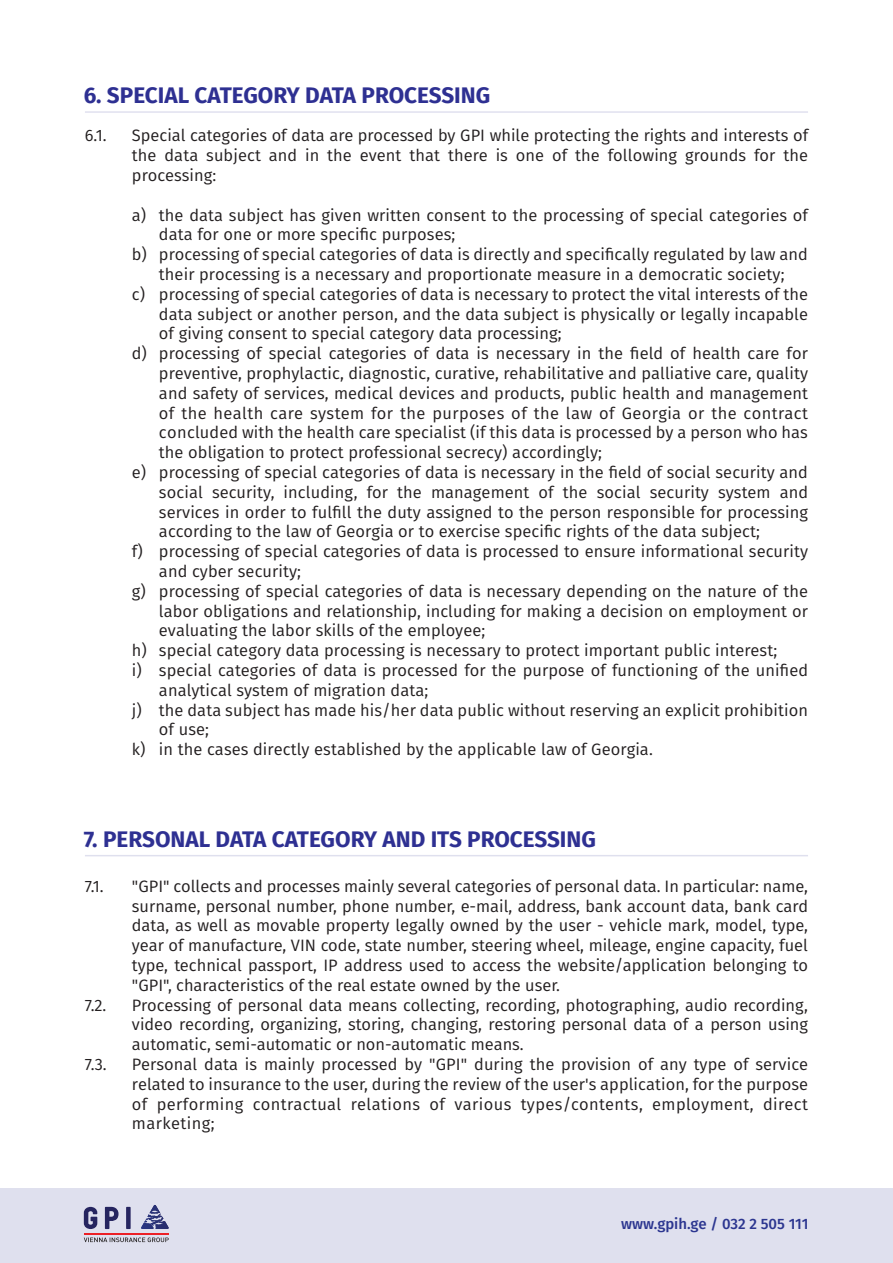
<style>
.page{position:relative;width:893px;height:1263px;background:#fff}
.page>*{position:absolute;margin:0;border:0;box-sizing:border-box;transform-origin:0 0}
.t1{font:700 22.5px "Fira GO";color:#2e3092}
.t2{font:16.5px/19.8px "Fira GO";letter-spacing:.005em;color:#231f20;text-align:justify}
.t3{font:16.5px "Fira GO";letter-spacing:.025em;color:#231f20}
.t4{font:500 15px "Fira GO";color:#2c3690}
</style>
<div class="page">
<hr style="left:85px;top:111px;width:723px;height:2px;background:#2e3092">
<div style="left:0;top:1188px;width:893px;height:75px;background:#dfe0ee"></div>
<svg style="left:84px;top:1207px;width:13px;height:22px"></svg>
<svg style="left:126px;top:1207px;width:5px;height:22px"></svg>
<svg style="left:105px;top:1207px;width:14px;height:22px"></svg>
<hr style="left:84px;top:1233px;width:85px;height:1px;background:#ec2026">
<svg style="left:84px;top:1237px;width:85px;height:5px"></svg>
<svg style="left:141px;top:1205px;width:19px;height:24px"></svg>
<hr style="left:85px;top:855px;width:723px;height:1px;background:#2e3092">
<h1 class="t1" style="left:84px;top:82px;width:408px">6. SPECIAL CATEGORY DATA PROCESSING</h1>
<p class="t2" style="left:85px;top:126px;width:23px">6.1.</p>
<p class="t2" style="left:132px;top:126px;width:678px">Special categories of data are processed by GPI while protecting the rights and interests of the data subject and in the event that there is one of the following grounds for the processing:</p>
<p class="t2" style="left:132px;top:205px;width:678px">a) the data subject has given written consent to the processing of special categories of</p>
<p class="t2" style="left:159px;top:225px;width:298px">data for one or more specific purposes;</p>
<p class="t2" style="left:132px;top:245px;width:677px">b) processing of special categories of data is directly and specifically regulated by law and</p>
<p class="t2" style="left:159px;top:264px;width:627px">their processing is a necessary and proportionate measure in a democratic society;</p>
<p class="t2" style="left:132px;top:284px;width:678px">c) processing of special categories of data is necessary to protect the vital interests of the</p>
<p class="t2" style="left:159px;top:304px;width:651px">data subject or another person, and the data subject is physically or legally incapable</p>
<p class="t2" style="left:159px;top:324px;width:404px">of giving consent to special category data processing;</p>
<p class="t2" style="left:132px;top:344px;width:677px">d) processing of special categories of data is necessary in the field of health care for</p>
<p class="t2" style="left:159px;top:363px;width:651px">preventive, prophylactic, diagnostic, curative, rehabilitative and palliative care, quality</p>
<p class="t2" style="left:159px;top:383px;width:651px">and safety of services, medical devices and products, public health and management</p>
<p class="t3" style="left:159px;top:403px;width:650px">of the health care system for the purposes of the law of Georgia or the contract</p>
<p class="t2" style="left:159px;top:423px;width:650px">concluded with the health care specialist (if this data is processed by a person who has</p>
<p class="t2" style="left:159px;top:443px;width:445px">the obligation to protect professional secrecy) accordingly;</p>
<p class="t2" style="left:132px;top:462px;width:677px">e) processing of special categories of data is necessary in the field of social security and</p>
<p class="t2" style="left:159px;top:482px;width:651px">social security, including, for the management of the social security system and</p>
<p class="t2" style="left:159px;top:502px;width:651px">services in order to fulfill the duty assigned to the person responsible for processing</p>
<p class="t2" style="left:159px;top:522px;width:603px">according to the law of Georgia or to exercise specific rights of the data subject;</p>
<p class="t2" style="left:132px;top:542px;width:678px">f) processing of special categories of data is processed to ensure informational security</p>
<p class="t2" style="left:159px;top:561px;width:144px">and cyber security;</p>
<p class="t2" style="left:132px;top:581px;width:677px">g) processing of special categories of data is necessary depending on the nature of the</p>
<p class="t2" style="left:159px;top:601px;width:651px">labor obligations and relationship, including for making a decision on employment or</p>
<p class="t2" style="left:159px;top:621px;width:328px">evaluating the labor skills of the employee;</p>
<p class="t2" style="left:132px;top:641px;width:647px">h) special category data processing is necessary to protect important public interest;</p>
<p class="t2" style="left:132px;top:660px;width:678px">i) special categories of data is processed for the purpose of functioning of the unified</p>
<p class="t2" style="left:159px;top:680px;width:271px">analytical system of migration data;</p>
<p class="t2" style="left:132px;top:700px;width:678px">j) the data subject has made his/her data public without reserving an explicit prohibition</p>
<p class="t2" style="left:159px;top:720px;width:52px">of use;</p>
<p class="t2" style="left:132px;top:740px;width:522px">k) in the cases directly established by the applicable law of Georgia.</p>
<h1 class="t1" style="left:84px;top:826px;width:514px">7. PERSONAL DATA CATEGORY AND ITS PROCESSING</h1>
<p class="t2" style="left:132px;top:876px;width:678px;text-align:left">"GPI" collects and processes mainly several categories of personal data. In particular: name, surname, personal number, phone number, e-mail, address, bank account data, bank card data, as well as movable property legally owned by the user - vehicle mark, model, type, year of manufacture, VIN code, state number, steering wheel, mileage, engine capacity, fuel type, technical passport, IP address used to access the website/application belonging to "GPI", characteristics of the real estate owned by the user.<br>Processing of personal data means collecting, recording, photographing, audio recording, video recording, organizing, storing, changing, restoring personal data of a person using automatic, semi-automatic or non-automatic means.<br>Personal data is mainly processed by "GPI" during the provision of any type of service related to insurance to the user, during the review of the user's application, for the purpose of performing contractual relations of various types/contents, employment, direct marketing;</p>
<p class="t2" style="left:85px;top:876px;width:20px">7.1.</p>
<p class="t2" style="left:85px;top:995px;width:23px">7.2.</p>
<p class="t2" style="left:85px;top:1054px;width:23px">7.3.</p>
<p class="t4" style="left:621px;top:1215px;width:189px">www.gpih.ge / 032 2 505 111</p>
</div>
